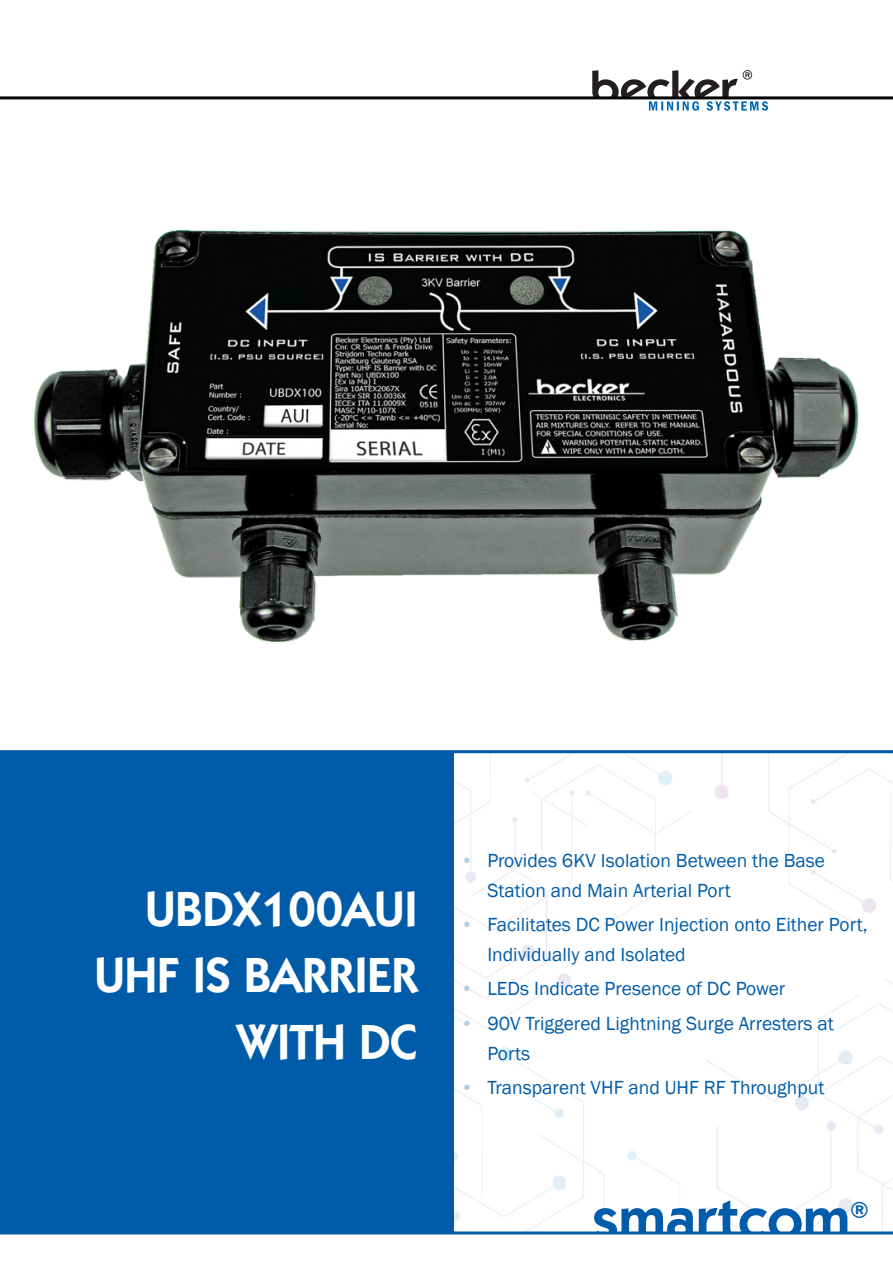
<style>
.page{position:relative;width:893px;height:1263px;background:#fff}
.page>*{position:absolute;margin:0;border:0;box-sizing:border-box;transform-origin:0 0}
.Absatz_Eigenschaft{font:600 60px "Kabel IT Cby BT";color:#015dac}
.Absatz_Eigenschaft-2{font:600 49.5px "Kabel IT Cby BT";color:#fff}
.Absatz_Eigenschaft-3{font:600 22.5px "Kabel IT Cby BT";color:#015dac}
.t1{font:19.5px/30px "Franklin Gothic";color:#005ca9}
.s1{color:#b3cee5}
</style>
<div class="page">
<img style="left:453px;top:753px;width:440px;height:478px">
<div style="left:0;top:752px;width:453px;height:479px;background:#005ca9"></div>
<hr style="left:0;top:1231px;width:893px;height:3px;background:#005ca9">
<hr style="left:0;top:750px;width:893px;height:3px;background:#005ca9">
<img style="left:35px;top:231px;width:823px;height:411px">
<svg style="left:592px;top:70px;width:176px;height:41px"></svg>
<hr style="left:0;top:96px;width:893px;height:3px;background:#040503">
<p class="Absatz_Eigenschaft-2" style="left:145px;top:878px;width:274px">UBDX100AUI</p>
<p class="Absatz_Eigenschaft-2" style="left:94px;top:945px;width:325px">UHF IS BARRIER</p>
<p class="Absatz_Eigenschaft-2" style="left:237px;top:1011px;width:182px">WITH DC</p>
<p class="t1" style="left:487px;top:846px;width:339px;text-indent:-27px"><span class="s1">•</span> Provides 6KV Isolation Between the Base<br>Station and Main Arterial Port</p>
<p class="t1" style="left:487px;top:910px;width:382px;text-indent:-27px"><span class="s1">•</span> Facilitates DC Power Injection onto Either Port,<br>Individually and Isolated</p>
<p class="t1" style="left:460px;top:974px;width:327px"><span class="s1">•</span> LEDs Indicate Presence of DC Power</p>
<p class="t1" style="left:487px;top:1008px;width:348px;text-indent:-27px"><span class="s1">•</span> 90V Triggered Lightning Surge Arresters at<br>Ports</p>
<p class="t1" style="left:460px;top:1073px;width:366px"><span class="s1">•</span> Transparent VHF and UHF RF Throughput</p>
<p class="Absatz_Eigenschaft" style="left:592px;top:1182px;width:259px">smartcom</p>
<p class="Absatz_Eigenschaft-3" style="left:850px;top:1197px;width:20px">®</p>
</div>
